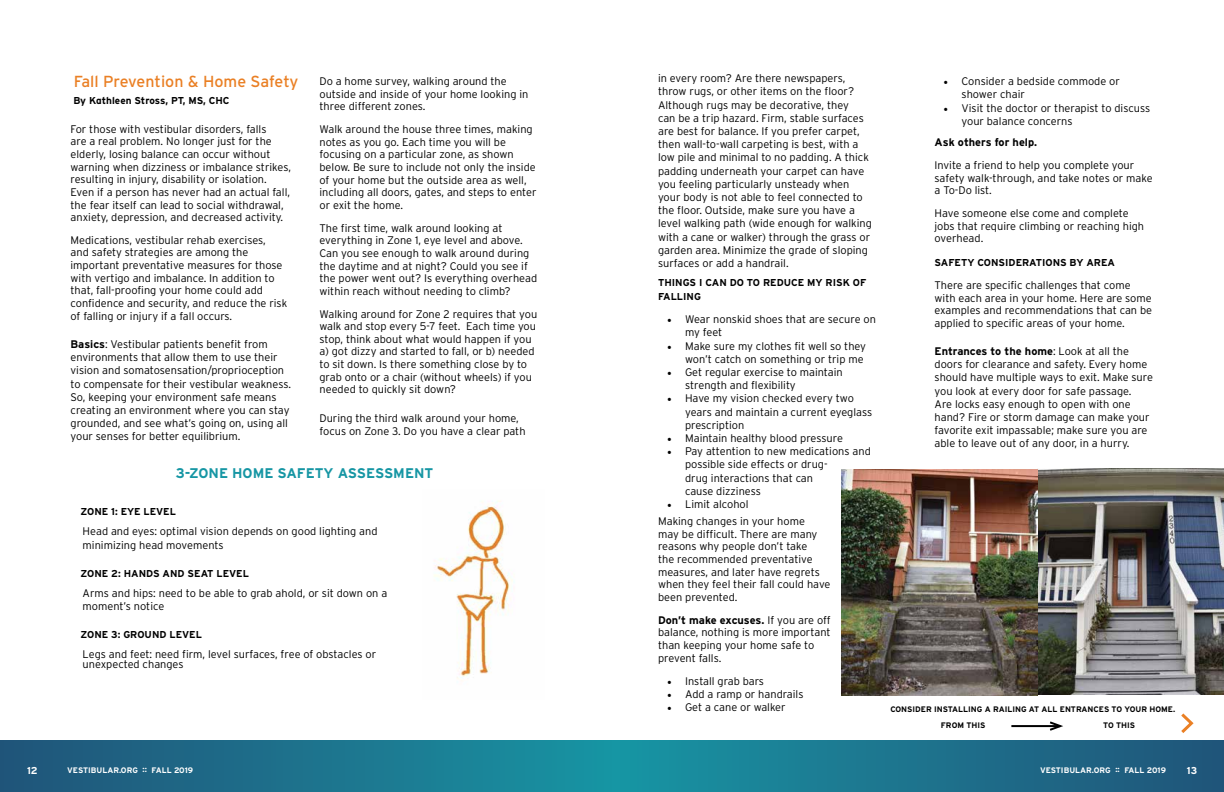
<style>
.page{position:relative;width:1224px;height:792px;background:#fff}
.page>*{position:absolute;margin:0;border:0;box-sizing:border-box;transform-origin:0 0}
.t1{font:16px "Interstate";color:#ea8025}
.t2{font:700 14px "Interstate";color:#1696a4}
.t3{font:300 11px/13.2px "Interstate";color:#000}
.t4{font:700 11px "Interstate";color:#000}
.t5{font:700 10px/14px "Interstate";color:#000}
.t6{font:700 10px "Interstate";color:#fff}
.t7{font:700 8px/15.6px "Interstate";color:#000}
.t8{font:700 8px "Interstate";color:#fff}
.s1{font-weight:700}
.s2{font-family:"Minion Pro";font-weight:400;font-size:12px}
</style>
<div class="page">
<div style="left:0;top:740px;width:612px;height:52px;background:linear-gradient(to right,#215378,#1893a2)"></div>
<div style="left:612px;top:740px;width:612px;height:52px;background:linear-gradient(to right,#1894a3,#215379)"></div>
<img style="left:434px;top:500px;width:79px;height:179px">
<img style="left:842px;top:469px;width:382px;height:227px">
<hr style="left:1011px;top:725px;width:49px;height:2px;background:#000">
<svg style="left:1048px;top:721px;width:15px;height:10px"></svg>
<svg style="left:1181px;top:713px;width:13px;height:20px"></svg>
<h1 class="t1" style="left:74px;top:72px;width:226px">Fall Prevention &amp; Home Safety</h1>
<p class="t5" style="left:73px;top:94px;width:158px">By Kathleen Stross, PT, MS, CHC</p>
<p class="t3" style="left:71px;top:122px;width:222px;line-height:12.6px">For those with vestibular disorders, falls<br>are a real problem. No longer just for the elderly, losing balance can occur without warning when dizziness or imbalance strikes, resulting in injury, disability or isolation.<br>Even if a person has never had an actual fall, the fear itself can lead to social withdrawal, anxiety, depression, and decreased activity.</p>
<p class="t3" style="left:71px;top:234px;width:218px;line-height:12.7px">Medications, vestibular rehab exercises,<br>and safety strategies are among the important preventative measures for those with vertigo and imbalance. In addition to that, fall-proofing your home could add confidence and security, and reduce the risk of falling or injury if a fall occurs.</p>
<p class="t3" style="left:71px;top:337px;width:222px"><span class="s1">Basics</span>: Vestibular patients benefit from environments that allow them to use their vision and somatosensation/proprioception to compensate for their vestibular weakness.<br>So, keeping your environment safe means creating an environment where you can stay grounded, and see what’s going on, using all your senses for better equilibrium.</p>
<p class="t3" style="left:320px;top:75px;width:210px;line-height:12.6px">Do a home survey, walking around the outside and inside of your home looking in three different zones.</p>
<p class="t3" style="left:320px;top:123px;width:218px;line-height:12.6px">Walk around the house three times, making notes as you go. Each time you will be focusing on a particular zone, as shown below. Be sure to include not only the inside of your home but the outside area as well, including all doors, gates, and steps to enter or exit the home.</p>
<p class="t3" style="left:320px;top:221px;width:219px;line-height:12.6px">The first time, walk around looking at everything in Zone 1, eye level and above.<br>Can you see enough to walk around during the daytime and at night? Could you see if the power went out? Is everything overhead within reach without needing to climb?</p>
<p class="t3" style="left:320px;top:307px;width:219px;line-height:12.6px">Walking around for Zone 2 requires that you walk and stop every 5-7 feet. Each time you stop, think about what would happen if you a) got dizzy and started to fall, or b) needed to sit down. Is there something close by to grab onto or a chair (without wheels) if you needed to quickly sit down?</p>
<p class="t3" style="left:320px;top:411px;width:208px">During the third walk around your home, focus on Zone 3. Do you have a clear path</p>
<p class="t2" style="left:176px;top:465px;width:259px">3-ZONE HOME SAFETY ASSESSMENT</p>
<p class="t5" style="left:81px;top:504px;width:97px">ZONE 1: EYE LEVEL</p>
<p class="t3" style="left:83px;top:524px;width:296px;line-height:14px">Head and eyes: optimal vision depends on good lighting and minimizing head movements</p>
<p class="t5" style="left:81px;top:566px;width:170px">ZONE 2: HANDS AND SEAT LEVEL</p>
<p class="t3" style="left:83px;top:586px;width:306px">Arms and hips: need to be able to grab ahold, or sit down on a moment’s notice</p>
<p class="t5" style="left:81px;top:627px;width:123px">ZONE 3: GROUND LEVEL</p>
<p class="t3" style="left:83px;top:649px;width:295px;line-height:10px">Legs and feet: need firm, level surfaces, free of obstacles or unexpected changes</p>
<p class="t3" style="left:658px;top:72px;width:215px">in every room? Are there newspapers, throw rugs, or other items on the floor?<br>Although rugs may be decorative, they<br>can be a trip hazard. Firm, stable surfaces are best for balance. If you prefer carpet, then wall-to-wall carpeting is best, with a low pile and minimal to no padding. A thick padding underneath your carpet can have you feeling particularly unsteady when your body is not able to feel connected to the floor. Outside, make sure you have a level walking path (wide enough for walking with a cane or walker) through the grass or garden area. Minimize the grade of sloping surfaces or add a handrail.</p>
<p class="t5" style="left:658px;top:275px;width:210px">THINGS I CAN DO TO REDUCE MY RISK OF<br>FALLING</p>
<p class="t3" style="left:685px;top:313px;width:192px;text-indent:-18px"><span class="s2">•</span> Wear nonskid shoes that are secure on my feet</p>
<p class="t3" style="left:667px;top:339px;width:201px;text-align:right"><span class="s2">•</span> Make sure my clothes fit well so they won’t catch on something or trip me</p>
<p class="t3" style="left:685px;top:365px;width:159px;text-indent:-18px"><span class="s2">•</span> Get regular exercise to maintain strength and flexibility</p>
<p class="t3" style="left:685px;top:392px;width:189px;text-indent:-18px"><span class="s2">•</span> Have my vision checked every two years and maintain a current eyeglass prescription</p>
<p class="t3" style="left:667px;top:431px;width:177px"><span class="s2">•</span> Maintain healthy blood pressure</p>
<p class="t3" style="left:685px;top:445px;width:187px;text-indent:-18px"><span class="s2">•</span> Pay attention to new medications and possible side effects or drug-<br>drug interactions that can<br>cause dizziness</p>
<p class="t3" style="left:658px;top:496px;width:148px;line-height:17.1px;text-indent:9px"><span class="s2">•</span> Limit alcohol<br>Making changes in your home</p>
<p class="t3" style="left:658px;top:528px;width:174px;line-height:12.7px">may be difficult. There are many reasons why people don’t take<br>the recommended preventative measures, and later have regrets when they feel their fall could have been prevented.</p>
<p class="t3" style="left:658px;top:613px;width:174px;line-height:12.6px"><span class="s1">Don’t make excuses.</span> If you are off balance, nothing is more important than keeping your home safe to prevent falls.</p>
<p class="t3" style="left:667px;top:674px;width:99px"><span class="s2">•</span> Install grab bars</p>
<p class="t3" style="left:667px;top:688px;width:138px"><span class="s2">•</span> Add a ramp or handrails</p>
<p class="t3" style="left:667px;top:701px;width:120px"><span class="s2">•</span> Get a cane or walker</p>
<p class="t3" style="left:962px;top:75px;width:160px;text-indent:-18px"><span class="s2">•</span> Consider a bedside commode or shower chair</p>
<p class="t3" style="left:962px;top:101px;width:190px;text-indent:-18px"><span class="s2">•</span> Visit the doctor or therapist to discuss your balance concerns</p>
<p class="t4" style="left:935px;top:136px;width:104px">Ask others for help.</p>
<p class="t3" style="left:935px;top:159px;width:220px;line-height:12.6px">Invite a friend to help you complete your safety walk-through, and take notes or make a To-Do list.</p>
<p class="t3" style="left:935px;top:207px;width:211px;line-height:12.6px">Have someone else come and complete jobs that require climbing or reaching high overhead.</p>
<p class="t5" style="left:935px;top:256px;width:182px">SAFETY CONSIDERATIONS BY AREA</p>
<p class="t3" style="left:935px;top:279px;width:219px;line-height:12.7px">There are specific challenges that come with each area in your home. Here are some examples and recommendations that can be applied to specific areas of your home.</p>
<p class="t3" style="left:935px;top:345px;width:220px"><span class="s1">Entrances to the home</span>: Look at all the doors for clearance and safety. Every home should have multiple ways to exit. Make sure you look at every door for safe passage.<br>Are locks easy enough to open with one hand? Fire or storm damage can make your favorite exit impassable; make sure you are able to leave out of any door, in a hurry.</p>
<p class="t7" style="left:941px;top:701px;width:236px;text-indent:-51px">CONSIDER INSTALLING A RAILING AT ALL ENTRANCES TO YOUR HOME.<br>FROM THIS</p>
<p class="t7" style="left:1103px;top:717px;width:33px">TO THIS</p>
<p class="t6" style="left:27px;top:765px;width:12px">12</p>
<p class="t8" style="left:67px;top:766px;width:127px">VESTIBULAR.ORG :: FALL 2019</p>
<p class="t8" style="left:1040px;top:766px;width:127px">VESTIBULAR.ORG :: FALL 2019</p>
<p class="t6" style="left:1187px;top:765px;width:12px">13</p>
</div>
